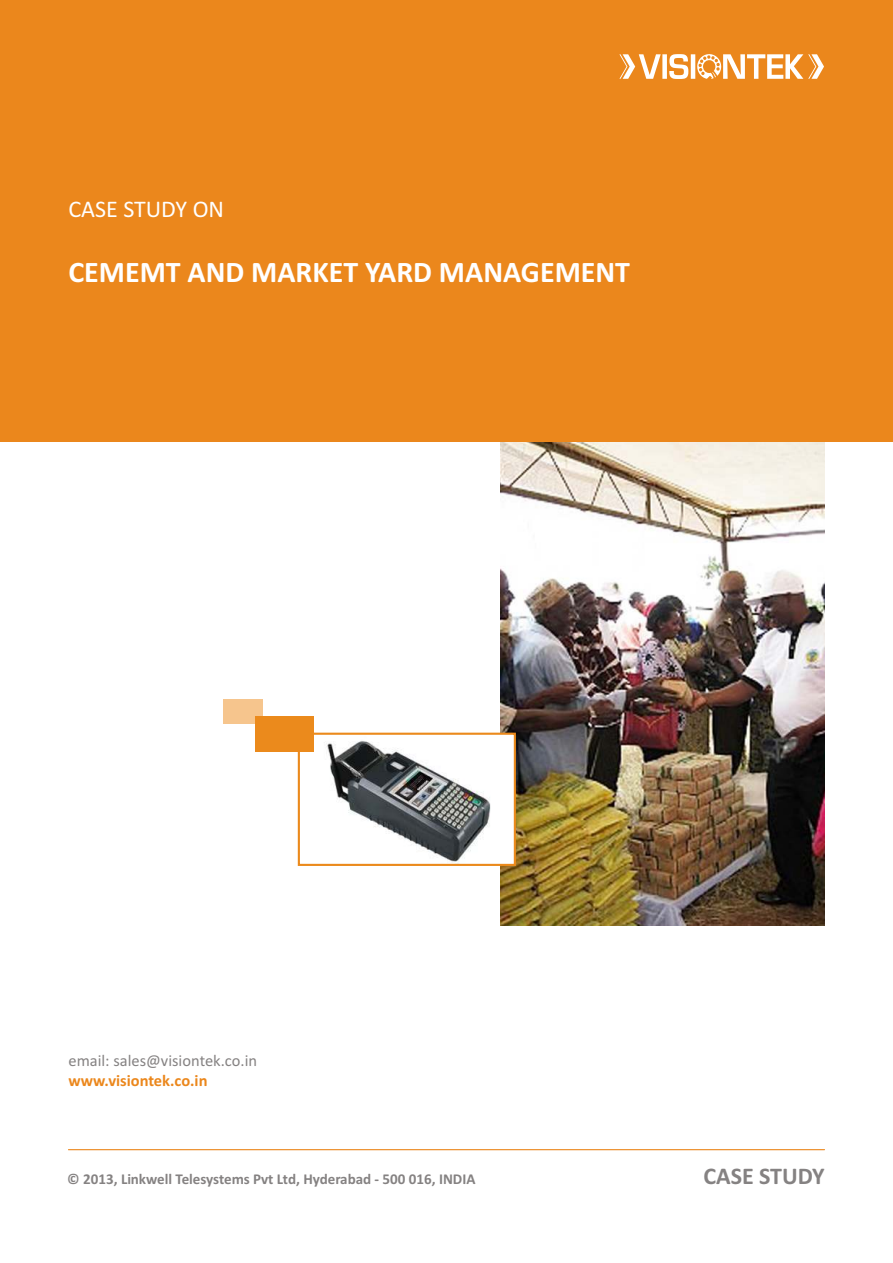
<style>
.page{position:relative;width:893px;height:1263px;background:#fff}
.page>*{position:absolute;margin:0;border:0;box-sizing:border-box;transform-origin:0 0}
.t1{font:700 30px "Calibri";color:#fff}
.t2{font:24px "Calibri";color:#fff}
.t3{font:700 24px "Calibri";color:#858282}
.t4{font:16.5px "Calibri";color:#858282}
.t5{font:700 16.5px "Calibri";color:#eb871c}
.t6{font:700 15px "Calibri";color:#858282}
</style>
<div class="page">
<img style="left:500px;top:441px;width:324px;height:484px">
<div style="left:0;top:0;width:893px;height:441px;background:#eb871c"></div>
<hr style="left:68px;top:1149px;width:756px;height:1px;background:#eb871c">
<svg style="left:619px;top:54px;width:205px;height:25px"></svg>
<img style="left:326px;top:736px;width:187px;height:127px">
<div style="left:298px;top:733px;width:218px;height:133px;border:2px solid #eb8a1c"></div>
<div style="left:255px;top:716px;width:59px;height:36px;background:#eb8a1c"></div>
<h2 class="t2" style="left:68px;top:199px;width:157px">CASE STUDY ON</h2>
<h1 class="t1" style="left:68px;top:259px;width:563px">CEMEMT AND MARKET YARD MANAGEMENT</h1>
<p class="t4" style="left:68px;top:1054px;width:190px">email: sales@visiontek.co.in</p>
<p class="t5" style="left:68px;top:1074px;width:141px">www.visiontek.co.in</p>
<p class="t6" style="left:67px;top:1172px;width:410px">© 2013, Linkwell Telesystems Pvt Ltd, Hyderabad - 500 016, INDIA</p>
<h2 class="t3" style="left:703px;top:1166px;width:123px">CASE STUDY</h2>
</div>
